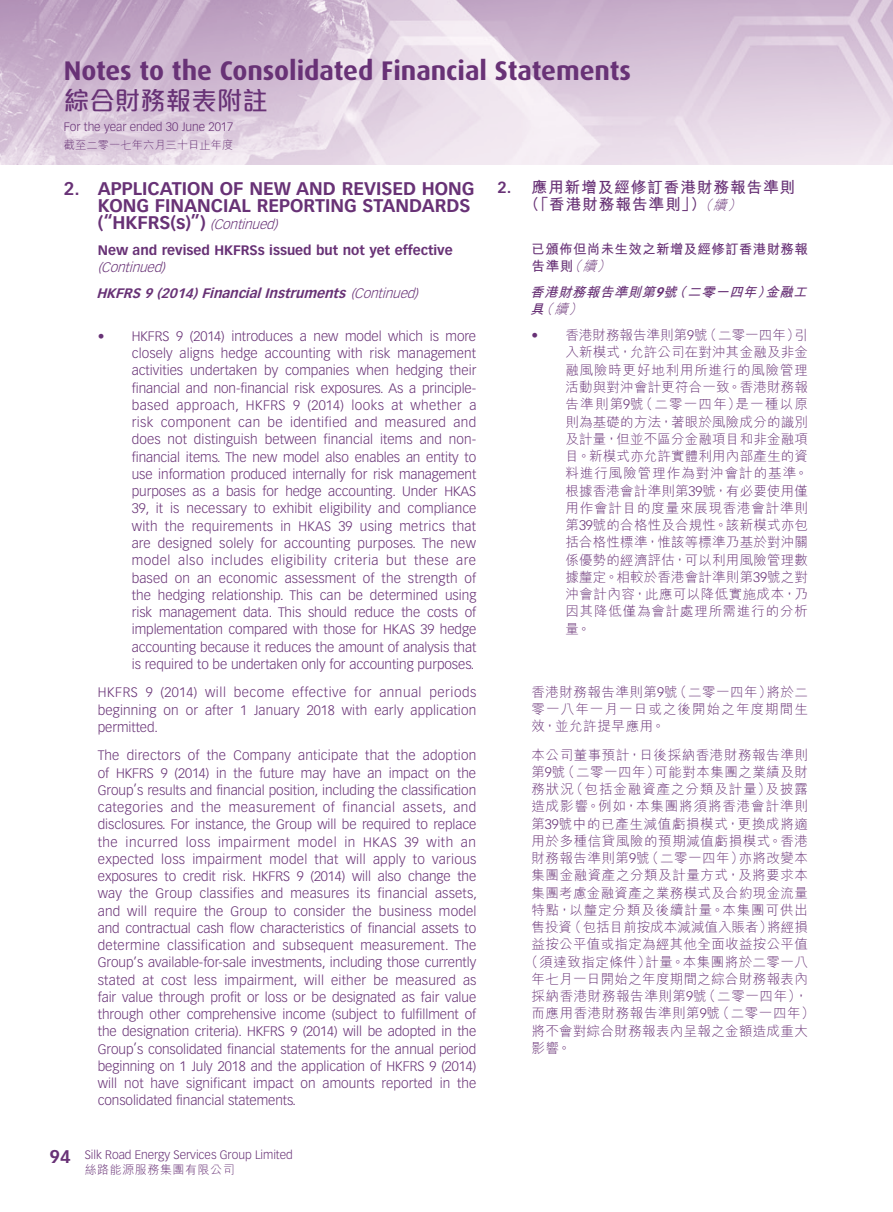
<style>
.page{position:relative;width:893px;height:1212px;background:#fff}
.page>*{position:absolute;margin:0;border:0;box-sizing:border-box;transform-origin:0 0}
.t1{font:700 27px "Dax";letter-spacing:-.005em;color:#683276}
.t2{font:500 25.5px "M Elle HK";color:#683276}
.Heading_1{font:700 18px/17.2px "Vectora LT Std";color:#683276}
.C_Heading_1{font:700 15.75px/17.2px "M Hei HK";letter-spacing:.05em;color:#683276}
.Body_Text{font:300 13.5px/17.2px "Vectora LT Std";letter-spacing:-.005em;color:#683276;text-align:justify}
.C_Body_Text{font:300 13.5px/17.2px "M Hei HK";letter-spacing:.04em;color:#683276;text-align:justify}
.Heading_2{font:700 13.5px/17.2px "Vectora LT Std";color:#683276}
.Heading_3{font:italic 700 13.5px "Vectora LT Std";color:#683276}
.C_Body_Text-2{font:300 13.5px "M Hei HK";letter-spacing:.065em;color:#683276}
.C_Heading_2{font:700 13.5px/17.2px "M Hei HK";letter-spacing:.025em;color:#683276}
.C_Heading_3{font:italic 700 13.5px/17.2px "M Hei HK";color:#683276}
.C_Body_Text-3{font:300 13.5px "M Hei HK";color:#683276}
.C_Body_Text-4{font:300 13.5px "M Hei HK";letter-spacing:.07em;color:#683276}
.t3{font:300 12px "Vectora LT Std";letter-spacing:-.005em;color:#683276}
.t4{font:300 12px "M Hei HK";letter-spacing:.045em;color:#683276}
.t5{font:300 11.25px "M Hei HK";letter-spacing:.005em;color:#683276}
.s1{font-weight:300;font-style:italic;font-size:13.5px}
.s2{font-weight:300;font-style:italic}
.s3{font-weight:300}
.s4{font-weight:700;font-size:18px}
.s5{font-family:"Vectora LT Std"}
</style>
<div class="page">
<img style="left:0;top:0;width:893px;height:164px">
<h1 class="t1" style="left:64px;top:55px;width:569px">Notes to the Consolidated Financial Statements</h1>
<h2 class="t2" style="left:64px;top:88px;width:206px">綜合財務報表附註</h2>
<p class="t3" style="left:64px;top:120px;width:171px">For the year ended 30 June 2017</p>
<p class="t5" style="left:64px;top:139px;width:171px">截至二零一七年六月三十日止年度</p>
<p class="Heading_1" style="left:98px;top:180px;width:378px;text-indent:-34px">2. APPLICATION OF NEW AND REVISED HONG<br>KONG FINANCIAL REPORTING STANDARDS (“HKFRS(s)”) <span class="s1">(Continued)</span></p>
<p class="Heading_2" style="left:98px;top:241px;width:356px">New and revised HKFRSs issued but not yet effective <span class="s2">(Continued)</span></p>
<p class="Heading_3" style="left:96px;top:285px;width:327px">HKFRS 9 (2014) Financial Instruments <span class="s3">(Continued)</span></p>
<p class="Body_Text" style="left:132px;top:328px;width:346px;text-indent:-34px">• HKFRS 9 (2014) introduces a new model which is more closely aligns hedge accounting with risk management activities undertaken by companies when hedging their financial and non-financial risk exposures. As a principle&shy;based approach, HKFRS 9 (2014) looks at whether a risk component can be identified and measured and does not distinguish between financial items and non&shy;financial items. The new model also enables an entity to use information produced internally for risk management purposes as a basis for hedge accounting. Under HKAS 39, it is necessary to exhibit eligibility and compliance with the requirements in HKAS 39 using metrics that are designed solely for accounting purposes. The new model also includes eligibility criteria but these are based on an economic assessment of the strength of the hedging relationship. This can be determined using risk management data. This should reduce the costs of implementation compared with those for HKAS 39 hedge accounting because it reduces the amount of analysis that is required to be undertaken only for accounting purposes.</p>
<p class="Body_Text" style="left:98px;top:684px;width:380px">HKFRS 9 (2014) will become effective for annual periods beginning on or after 1 January 2018 with early application permitted.</p>
<p class="Body_Text" style="left:98px;top:747px;width:381px">The directors of the Company anticipate that the adoption of HKFRS 9 (2014) in the future may have an impact on the Group’s results and financial position, including the classification categories and the measurement of financial assets, and disclosures. For instance, the Group will be required to replace the incurred loss impairment model in HKAS 39 with an expected loss impairment model that will apply to various exposures to credit risk. HKFRS 9 (2014) will also change the way the Group classifies and measures its financial assets, and will require the Group to consider the business model and contractual cash flow characteristics of financial assets to determine classification and subsequent measurement. The Group’s available-for-sale investments, including those currently stated at cost less impairment, will either be measured as fair value through profit or loss or be designated as fair value through other comprehensive income (subject to fulfillment of the designation criteria). HKFRS 9 (2014) will be adopted in the Group’s consolidated financial statements for the annual period beginning on 1 July 2018 and the application of HKFRS 9 (2014) will not have significant impact on amounts reported in the consolidated financial statements.</p>
<p class="t3" style="left:50px;top:1147px;width:245px"><span class="s4">94</span> Silk Road Energy Services Group Limited</p>
<p class="t4" style="left:85px;top:1163px;width:152px">絲路能源服務集團有限公司</p>
<p class="C_Heading_1" style="left:524px;top:177px;width:273px;text-indent:-26px"><span class="s5">2.</span> 應用新增及經修訂香港財務報告準則（「香港財務報告準則」）<span class="s1">（續）</span></p>
<p class="C_Heading_2" style="left:531px;top:239px;width:278px">已頒佈但尚未生效之新增及經修訂香港財務報告準則<span class="s2">（續）</span></p>
<p class="C_Heading_3" style="left:530px;top:282px;width:283px">香港財務報告準則第<span class="s5">9</span>號（二零一四年）金融工具<span class="s3">（續）</span></p>
<p class="C_Body_Text" style="left:566px;top:326px;width:244px;text-indent:-34px"><span class="s5">•</span> 香港財務報告準則第<span class="s5">9</span>號（二零一四年）引入新模式，允許公司在對沖其金融及非金融風險時更好地利用所進行的風險管理活動與對沖會計更符合一致。香港財務報告準則第<span class="s5">9</span>號（二零一四年）是一種以原則為基礎的方法，著眼於風險成分的識別及計量，但並不區分金融項目和非金融項目。新模式亦允許實體利用內部產生的資料進行風險管理作為對沖會計的基準。根據香港會計準則第<span class="s5">39</span>號，有必要使用僅用作會計目的度量來展現香港會計準則第<span class="s5">39</span>號的合格性及合規性。該新模式亦包括合格性標準，惟該等標準乃基於對沖關係優勢的經濟評估，可以利用風險管理數據釐定。相較於香港會計準則第<span class="s5">39</span>號之對沖會計內容，此應可以降低實施成本，乃因其降低僅為會計處理所需進行的分析量。</p>
<p class="C_Body_Text" style="left:531px;top:683px;width:278px">香港財務報告準則第<span class="s5">9</span>號（二零一四年）將於二零一八年一月一日或之後開始之年度期間生效，並允許提早應用。</p>
<p class="C_Body_Text" style="left:531px;top:746px;width:278px">本公司董事預計，日後採納香港財務報告準則</p>
<p class="C_Body_Text" style="left:531px;top:763px;width:278px">第<span class="s5">9</span>號（二零一四年）可能對本集團之業績及財</p>
<p class="C_Body_Text-4" style="left:531px;top:782px;width:278px">務狀況（包括金融資產之分類及計量）及披露</p>
<p class="C_Body_Text-2" style="left:531px;top:799px;width:278px">造成影響。例如，本集團將須將香港會計準則</p>
<p class="C_Body_Text" style="left:531px;top:815px;width:278px">第<span class="s5">39</span>號中的已產生減值虧損模式，更換成將適</p>
<p class="C_Body_Text" style="left:531px;top:832px;width:278px">用於多種信貸風險的預期減值虧損模式。香港</p>
<p class="C_Body_Text" style="left:531px;top:849px;width:278px">財務報告準則第<span class="s5">9</span>號（二零一四年）亦將改變本</p>
<p class="C_Body_Text" style="left:531px;top:866px;width:278px">集團金融資產之分類及計量方式，及將要求本</p>
<p class="C_Body_Text" style="left:531px;top:884px;width:278px">集團考慮金融資產之業務模式及合約現金流量</p>
<p class="C_Body_Text-2" style="left:531px;top:903px;width:278px">特點，以釐定分類及後續計量。本集團可供出</p>
<p class="C_Body_Text-3" style="left:531px;top:920px;width:278px">售投資（包括目前按成本減減值入賬者）將經損</p>
<p class="C_Body_Text" style="left:531px;top:935px;width:278px">益按公平值或指定為經其他全面收益按公平值</p>
<p class="C_Body_Text" style="left:525px;top:953px;width:285px">（須達致指定條件）計量。本集團將於二零一八</p>
<p class="C_Body_Text" style="left:531px;top:970px;width:278px">年七月一日開始之年度期間之綜合財務報表內</p>
<p class="C_Body_Text" style="left:531px;top:987px;width:278px">採納香港財務報告準則第<span class="s5">9</span>號（二零一四年），</p>
<p class="C_Body_Text" style="left:531px;top:1004px;width:285px">而應用香港財務報告準則第<span class="s5">9</span>號（二零一四年）</p>
<p class="C_Body_Text" style="left:531px;top:1022px;width:278px">將不會對綜合財務報表內呈報之金額造成重大</p>
<p class="C_Body_Text" style="left:531px;top:1039px;width:41px">影響。</p>
</div>
